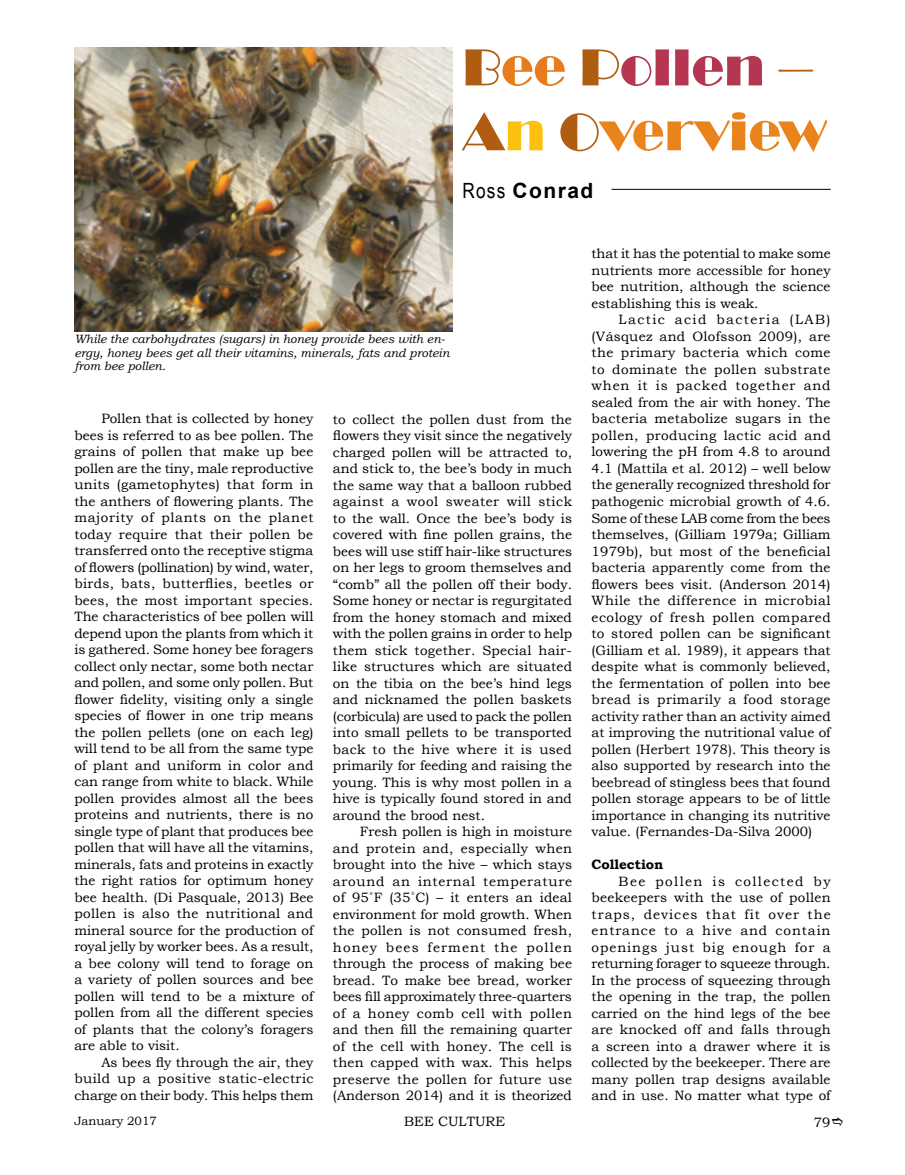
<style>
.page{position:relative;width:905px;height:1175px;background:#fff}
.page>*{position:absolute;margin:0;border:0;box-sizing:border-box;transform-origin:0 0}
.t1{font:54px/64.8px "Broadway";color:#e9841d}
.t2{font:700 21px "Arial";letter-spacing:.07em;color:#000}
.t3{font:13.5px/16.5px "Bookman Old Style";color:#000;text-align:justify}
.t4{font:700 13.5px "Bookman Old Style";color:#000}
.t5{font:italic 12px/13.5px "Bookman Old Style";color:#000}
.t6{font:12px "Bookman Old Style";color:#000}
.s1{color:#b05d11}
.s2{color:#e87b1e}
.s3{color:#b43651}
.s4{color:#fec00f}
.s5{font-family:"Arial Narrow";font-weight:400}
</style>
<div class="page">
<img style="left:74px;top:47px;width:378px;height:284px">
<hr style="left:611px;top:189px;width:219px;height:1px;background:#000">
<h1 class="t1" style="left:462px;top:35px;width:365px"><span class="s1">B</span><span class="s2">ee</span> <span class="s1">P</span><span class="s3">ollen</span> <span class="s1">–<br>A</span><span class="s4">n</span> <span class="s1">O</span>verview</h1>
<h2 class="t2" style="left:462px;top:176px;width:132px"><span class="s5">Ross</span> Conrad</h2>
<p class="t5" style="left:74px;top:332px;width:376px">While the carbohydrates (sugars) in honey provide bees with en&shy;ergy, honey bees get all their vitamins, minerals, fats and protein from bee pollen.</p>
<p class="t3" style="left:74px;top:410px;width:241px;text-indent:27px">Pollen that is collected by honey bees is referred to as bee pollen. The grains of pollen that make up bee pollen are the tiny, male reproductive units (gametophytes) that form in the anthers of flowering plants. The majority of plants on the planet today require that their pollen be transferred onto the receptive stigma of flowers (pollination) by wind, water, birds, bats, butterflies, beetles or bees, the most important species.<br>The characteristics of bee pollen will depend upon the plants from which it is gathered. Some honey bee foragers collect only nectar, some both nectar and pollen, and some only pollen. But flower fidelity, visiting only a single species of flower in one trip means the pollen pellets (one on each leg) will tend to be all from the same type of plant and uniform in color and can range from white to black. While pollen provides almost all the bees proteins and nutrients, there is no single type of plant that produces bee pollen that will have all the vitamins, minerals, fats and proteins in exactly the right ratios for optimum honey bee health. (Di Pasquale, 2013) Bee pollen is also the nutritional and mineral source for the production of royal jelly by worker bees. As a result, a bee colony will tend to forage on a variety of pollen sources and bee pollen will tend to be a mixture of pollen from all the different species of plants that the colony’s foragers are able to visit.</p>
<p class="t3" style="left:74px;top:1054px;width:241px;text-indent:27px">As bees fly through the air, they build up a positive static-electric charge on their body. This helps them</p>
<p class="t3" style="left:333px;top:411px;width:241px">to collect the pollen dust from the flowers they visit since the negatively charged pollen will be attracted to, and stick to, the bee’s body in much the same way that a balloon rubbed against a wool sweater will stick to the wall. Once the bee’s body is covered with fine pollen grains, the bees will use stiff hair-like structures on her legs to groom themselves and “comb” all the pollen off their body.<br>Some honey or nectar is regurgitated from the honey stomach and mixed with the pollen grains in order to help them stick together. Special hair&shy;like structures which are situated on the tibia on the bee’s hind legs and nicknamed the pollen baskets (corbicula) are used to pack the pollen into small pellets to be transported back to the hive where it is used primarily for feeding and raising the young. This is why most pollen in a hive is typically found stored in and around the brood nest.</p>
<p class="t3" style="left:333px;top:823px;width:241px;text-indent:27px">Fresh pollen is high in moisture and protein and, especially when brought into the hive – which stays around an internal temperature of 95˚F (35˚C) – it enters an ideal environment for mold growth. When the pollen is not consumed fresh, honey bees ferment the pollen through the process of making bee bread. To make bee bread, worker bees fill approximately three-quarters of a honey comb cell with pollen and then fill the remaining quarter of the cell with honey. The cell is then capped with wax. This helps preserve the pollen for future use (Anderson 2014) and it is theorized</p>
<p class="t3" style="left:591px;top:246px;width:241px">that it has the potential to make some nutrients more accessible for honey bee nutrition, although the science establishing this is weak.</p>
<p class="t3" style="left:591px;top:312px;width:240px;text-indent:27px">Lactic acid bacteria (LAB) (Vásquez and Olofsson 2009), are the primary bacteria which come to dominate the pollen substrate when it is packed together and sealed from the air with honey. The bacteria metabolize sugars in the pollen, producing lactic acid and lowering the pH from 4.8 to around 4.1 (Mattila et al. 2012) – well below the generally recognized threshold for pathogenic microbial growth of 4.6.<br>Some of these LAB come from the bees themselves, (Gilliam 1979a; Gilliam 1979b), but most of the beneficial bacteria apparently come from the flowers bees visit. (Anderson 2014)<br>While the difference in microbial ecology of fresh pollen compared to stored pollen can be significant (Gilliam et al. 1989), it appears that despite what is commonly believed, the fermentation of pollen into bee bread is primarily a food storage activity rather than an activity aimed at improving the nutritional value of pollen (Herbert 1978). This theory is also supported by research into the beebread of stingless bees that found pollen storage appears to be of little importance in changing its nutritive value. (Fernandes-Da-Silva 2000)</p>
<p class="t4" style="left:591px;top:854px;width:73px">Collection</p>
<p class="t3" style="left:591px;top:872px;width:241px;text-indent:27px">Bee pollen is collected by beekeepers with the use of pollen traps, devices that fit over the entrance to a hive and contain openings just big enough for a returning forager to squeeze through.<br>In the process of squeezing through the opening in the trap, the pollen carried on the hind legs of the bee are knocked off and falls through a screen into a drawer where it is collected by the beekeeper. There are many pollen trap designs available and in use. No matter what type of</p>
<p class="t6" style="left:74px;top:1112px;width:84px">January 2017</p>
<p class="t3" style="left:404px;top:1112px;width:102px">BEE CULTURE</p>
<p class="t3" style="left:813px;top:1114px;width:18px">79</p>
</div>
